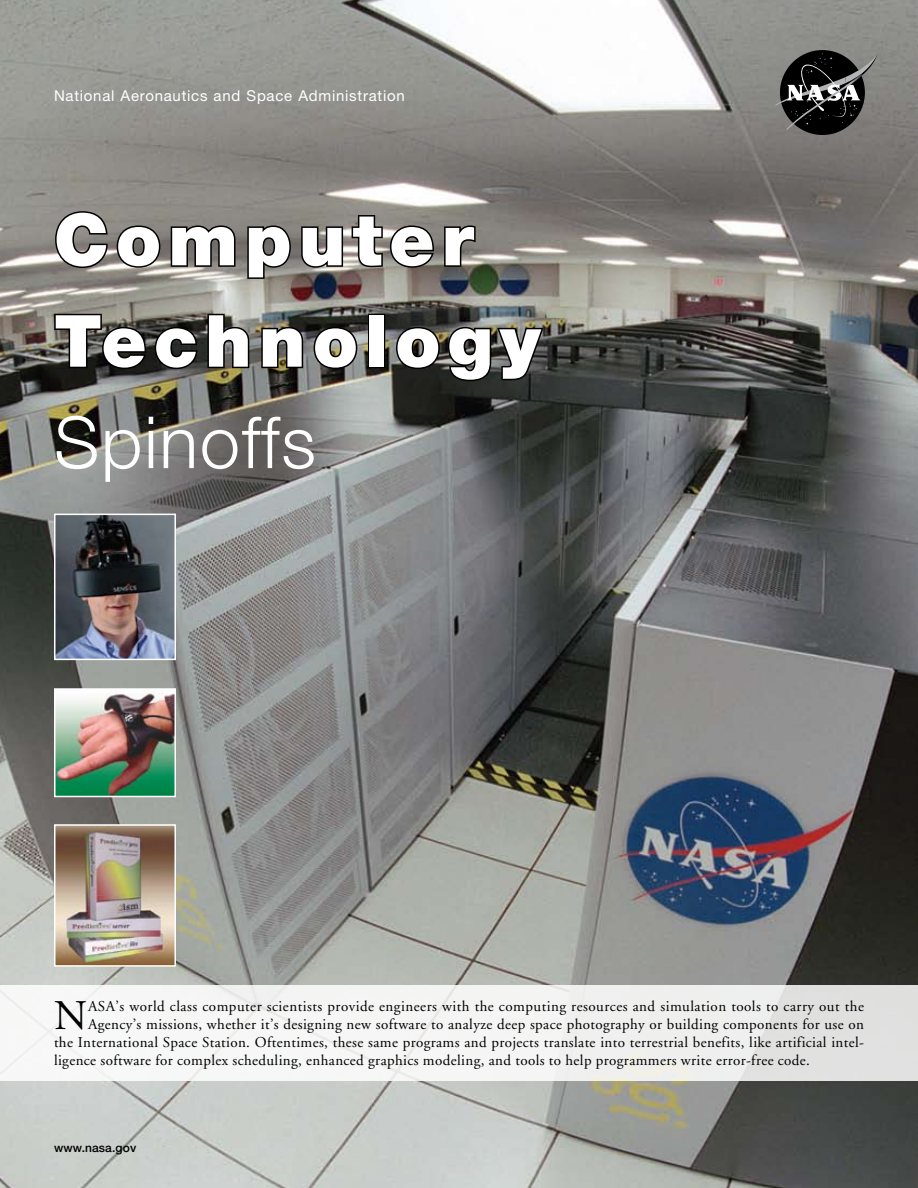
<style>
.page{position:relative;width:918px;height:1188px;background:#fff}
.page>*{position:absolute;margin:0;border:0;box-sizing:border-box;transform-origin:0 0}
.t1{font:900 72px "Helvetica Neue";letter-spacing:.1em;color:#fff}
.t2{font:300 72px "Helvetica Neue";letter-spacing:.025em;color:#fff}
.t3{font:42.15px "Adobe Garamond";color:#000}
.t4{font:15px "Adobe Garamond";letter-spacing:.025em;color:#000}
.t5{font:15px "Helvetica Neue";letter-spacing:.05em;color:#fff}
.t6{font:500 12px "Helvetica Neue";letter-spacing:.01em;color:#000}
</style>
<div class="page">
<img style="left:0;top:0;width:918px;height:1188px">
<div style="left:0;top:986px;width:918px;height:95px;background:linear-gradient(to right,#fbfcfc,#e5e5e4)"></div>
<svg style="left:54px;top:210px;width:55px;height:60px;background:#787571"></svg>
<svg style="left:115px;top:224px;width:47px;height:45px;background:#696663"></svg>
<svg style="left:169px;top:224px;width:68px;height:44px;background:#585552"></svg>
<svg style="left:246px;top:224px;width:46px;height:56px;background:#5f5d59"></svg>
<svg style="left:300px;top:214px;width:136px;height:55px;background:#797671"></svg>
<svg style="left:443px;top:224px;width:34px;height:44px"></svg>
<svg style="left:53px;top:312px;width:146px;height:59px;background:#41403c"></svg>
<svg style="left:206px;top:312px;width:45px;height:58px;background:#54534e"></svg>
<svg style="left:260px;top:325px;width:45px;height:45px;background:#535147"></svg>
<svg style="left:312px;top:325px;width:47px;height:46px;background:#5a5a54"></svg>
<div style="left:368px;top:314px;width:17px;height:54px;border:3px solid #000"></div>
<svg style="left:395px;top:325px;width:150px;height:58px;background:#41403b"></svg>
<div style="left:780px;top:50px;width:85px;height:85px;background:#000;border-radius:50%"></div>
<svg style="left:775px;top:54px;width:102px;height:76px"></svg>
<img style="left:57px;top:517px;width:116px;height:140px">
<div style="left:54px;top:514px;width:122px;height:146px;border:2px solid #fff"></div>
<img style="left:57px;top:827px;width:116px;height:137px">
<div style="left:54px;top:824px;width:122px;height:143px;border:2px solid #fff"></div>
<img style="left:57px;top:691px;width:116px;height:103px">
<div style="left:54px;top:688px;width:122px;height:109px;border:2px solid #fff"></div>
<p class="t5" style="left:54px;top:87px;width:352px">National Aeronautics and Space Administration</p>
<p class="t1" style="left:54px;top:197px;width:421px">Computer</p>
<p class="t1" style="left:54px;top:298px;width:488px">Technology</p>
<p class="t2" style="left:54px;top:398px;width:263px">Spinoffs</p>
<p class="t3" style="left:54px;top:993px;width:35px">N</p>
<p class="t4" style="left:88px;top:998px;width:777px">ASA’s world class computer scientists provide engineers with the computing resources and simulation tools to carry out the</p>
<p class="t4" style="left:88px;top:1016px;width:777px">Agency’s missions, whether it’s designing new software to analyze deep space photography or building components for use on</p>
<p class="t4" style="left:54px;top:1034px;width:812px">the International Space Station. Oftentimes, these same programs and projects translate into terrestrial benefits, like artificial intel-</p>
<p class="t4" style="left:54px;top:1052px;width:758px">ligence software for complex scheduling, enhanced graphics modeling, and tools to help programmers write error-free code.</p>
<p class="t6" style="left:54px;top:1141px;width:84px">www.nasa.gov</p>
</div>
